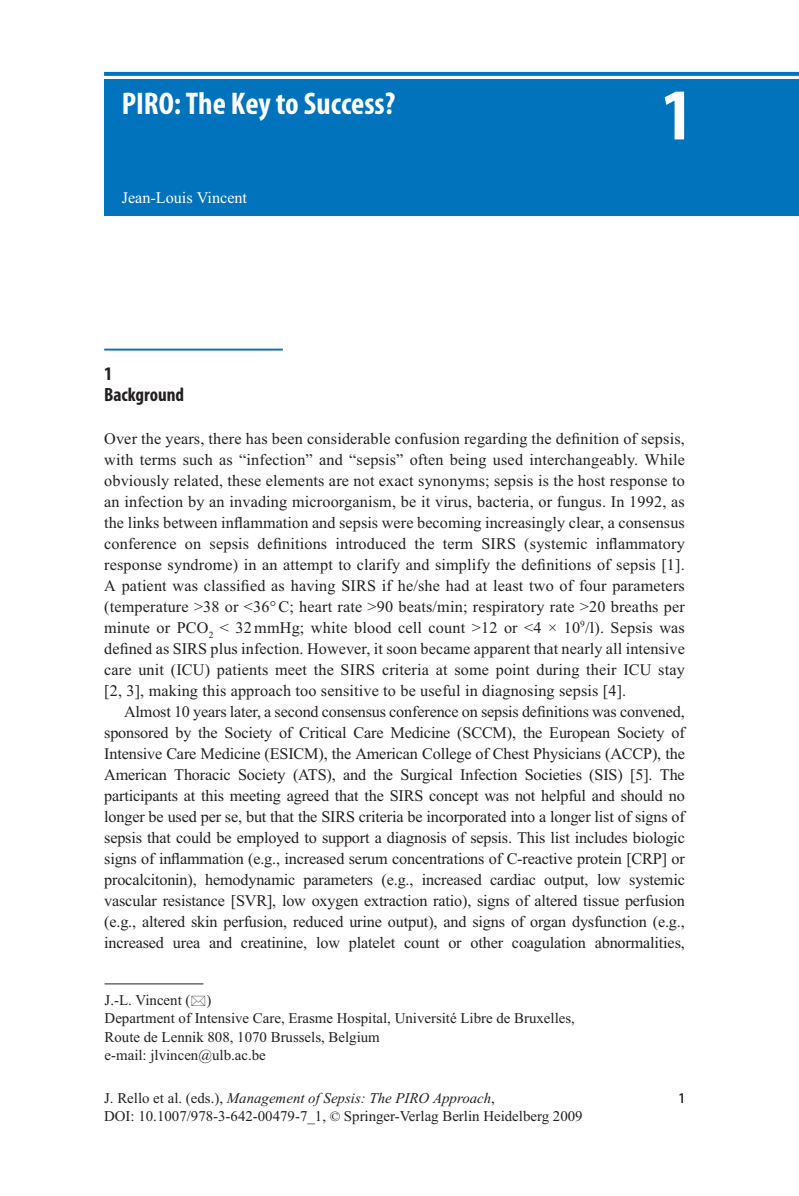
<style>
.page{position:relative;width:799px;height:1196px;background:#fff}
.page>*{position:absolute;margin:0;border:0;box-sizing:border-box;transform-origin:0 0}
.t1{font:700 condensed 73.5px "Myriad Pro";color:#fff}
.t2{font:700 condensed 31.5px "Myriad Pro";color:#fff}
.t3{font:700 condensed 19.25px/21px "Myriad Pro";color:#231f20}
.t4{font:16.1px "Times New Roman";color:#231f20}
.t5{font:16.1px "Times New Roman";color:#fff}
.t6{font:14.88px/18.4px "Times New Roman";color:#231f20}
.t7{font:italic 14.88px "Times";color:#231f20}
.t8{font:600 condensed 14.88px "Myriad Pro";color:#231f20}
.s1{font-family:"Times New Roman";font-style:normal}
.s2{font-size:14px}
</style>
<div class="page">
<hr style="left:104px;top:348px;width:179px;height:2px;background:#0073bc">
<div style="left:104px;top:79px;width:695px;height:137px;background:#0073bc"></div>
<svg style="left:104px;top:72px;width:695px;height:4px;background:#0676bd"></svg>
<hr style="left:105px;top:983px;width:98px;height:1px;background:#231f20">
<p class="t2" style="left:122px;top:92px;width:275px">PIRO: The Key to Success?</p>
<p class="t5" style="left:122px;top:192px;width:127px">Jean-Louis Vincent</p>
<p class="t1" style="left:661px;top:89px;width:33px">1</p>
<p class="t3" style="left:104px;top:365px;width:81px">1<br>Background</p>
<p class="t4" style="left:104px;top:432px;width:582px">Over the years, there has been considerable confusion regarding the definition of sepsis,</p>
<p class="t4" style="left:104px;top:453px;width:582px">with terms such as “infection” and “sepsis” often being used interchangeably. While</p>
<p class="t4" style="left:104px;top:474px;width:582px">obviously related, these elements are not exact synonyms; sepsis is the host response to</p>
<p class="t4" style="left:104px;top:495px;width:582px">an infection by an invading microorganism, be it virus, bacteria, or fungus. In 1992, as</p>
<p class="t4" style="left:104px;top:516px;width:582px">the links between inflammation and sepsis were becoming increasingly clear, a consensus</p>
<p class="t4" style="left:104px;top:537px;width:582px">conference on sepsis definitions introduced the term SIRS (systemic inflammatory</p>
<p class="t4" style="left:104px;top:558px;width:582px">response syndrome) in an attempt to clarify and simplify the definitions of sepsis [1].</p>
<p class="t4" style="left:104px;top:579px;width:582px">A patient was classified as having SIRS if he/she had at least two of four parameters</p>
<p class="t4" style="left:104px;top:600px;width:582px">(temperature &gt;38 or &lt;36° C; heart rate &gt;90 beats/min; respiratory rate &gt;20 breaths per</p>
<p class="t4" style="left:104px;top:621px;width:582px">minute or PCO<sub>2</sub> &lt; 32 mmHg; white blood cell count &gt;12 or &lt;4 × 10<sup>9</sup>/l). Sepsis was</p>
<p class="t4" style="left:104px;top:642px;width:582px">defined as SIRS plus infection. However, it soon became apparent that nearly all intensive</p>
<p class="t4" style="left:104px;top:663px;width:582px">care unit (ICU) patients meet the SIRS criteria at some point during their ICU stay</p>
<p class="t4" style="left:104px;top:684px;width:523px">[2, 3], making this approach too sensitive to be useful in diagnosing sepsis [4].</p>
<p class="t4" style="left:124px;top:705px;width:562px">Almost 10 years later, a second consensus conference on sepsis definitions was convened,</p>
<p class="t4" style="left:104px;top:726px;width:582px">sponsored by the Society of Critical Care Medicine (SCCM), the European Society of</p>
<p class="t4" style="left:104px;top:747px;width:582px">Intensive Care Medicine (ESICM), the American College of Chest Physicians (ACCP), the</p>
<p class="t4" style="left:104px;top:768px;width:582px">American Thoracic Society (ATS), and the Surgical Infection Societies (SIS) [5]. The</p>
<p class="t4" style="left:104px;top:789px;width:582px">participants at this meeting agreed that the SIRS concept was not helpful and should no</p>
<p class="t4" style="left:104px;top:810px;width:582px">longer be used per se, but that the SIRS criteria be incorporated into a longer list of signs of</p>
<p class="t4" style="left:104px;top:831px;width:582px">sepsis that could be employed to support a diagnosis of sepsis. This list includes biologic</p>
<p class="t4" style="left:104px;top:852px;width:582px">signs of inflammation (e.g., increased serum concentrations of C-reactive protein [CRP] or</p>
<p class="t4" style="left:104px;top:873px;width:582px">procalcitonin), hemodynamic parameters (e.g., increased cardiac output, low systemic</p>
<p class="t4" style="left:104px;top:894px;width:582px">vascular resistance [SVR], low oxygen extraction ratio), signs of altered tissue perfusion</p>
<p class="t4" style="left:104px;top:915px;width:582px">(e.g., altered skin perfusion, reduced urine output), and signs of organ dysfunction (e.g.,</p>
<p class="t4" style="left:104px;top:936px;width:582px">increased urea and creatinine, low platelet count or other coagulation abnormalities,</p>
<p class="t6" style="left:105px;top:992px;width:472px">J.-L. Vincent ( )<br>Department of Intensive Care, Erasme Hospital, Université Libre de Bruxelles, Route de Lennik 808, 1070 Brussels, Belgium<br>e-mail: jlvincen@ulb.ac.be</p>
<p class="t7" style="left:104px;top:1092px;width:392px"><span class="s1">J. Rello et al. (eds.),</span> Management of Sepsis: The PIRO Approach<span class="s1">,</span></p>
<p class="t8" style="left:678px;top:1092px;width:8px">1</p>
<p class="t6" style="left:104px;top:1108px;width:480px">DOI: 10.1007/978-3-642-00479-7_1, <span class="s2">©</span> Springer-Verlag Berlin Heidelberg 2009</p>
</div>
